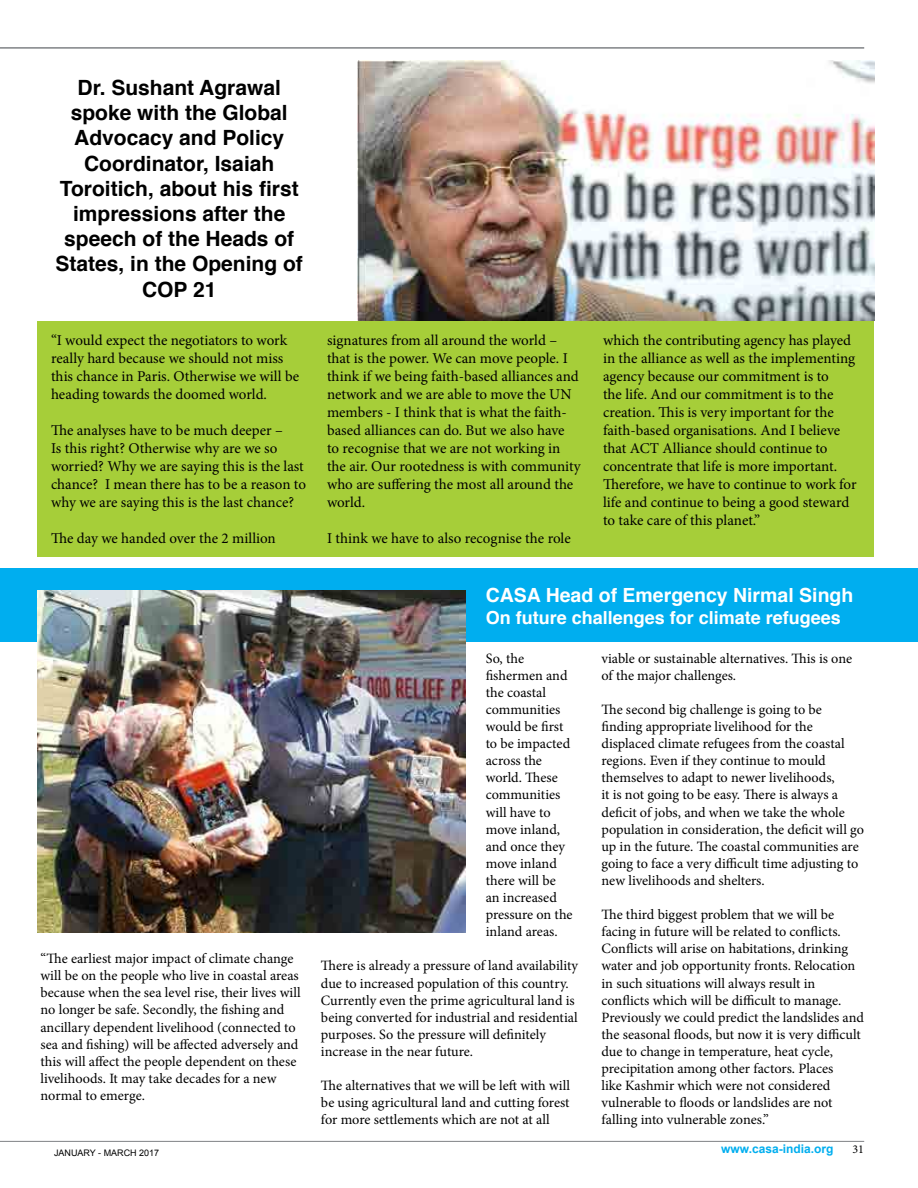
<style>
.page{position:relative;width:918px;height:1188px;background:#fff}
.page>*{position:absolute;margin:0;border:0;box-sizing:border-box;transform-origin:0 0}
.t1{font:700 21px/25.2px "Helvetica";color:#000;text-align:center}
.t2{font:700 19.5px "Helvetica";color:#fff}
.t3{font:700 18px "Helvetica";color:#fff}
.t4{font:15px/18px "Minion Pro";letter-spacing:-.005em;color:#000}
.t5{font:14.25px/17.1px "Minion Pro";color:#000}
.t6{font:700 12px "Arial";color:#00aeef}
.t7{font:12px "Minion Pro";color:#000}
.t8{font:9px "Arial";color:#000}
</style>
<div class="page">
<hr style="left:0;top:1141px;width:864px;height:1px;background:#808285">
<hr style="left:0;top:47px;width:864px;height:2px;background:#808285">
<div style="left:38px;top:321px;width:836px;height:236px;background:#a6ce39"></div>
<div style="left:0;top:568px;width:918px;height:74px;background:#00aeef"></div>
<img style="left:357px;top:60px;width:517px;height:260px">
<img style="left:38px;top:591px;width:427px;height:342px">
<h1 class="t1" style="left:56px;top:75px;width:249px">Dr. Sushant Agrawal spoke with the Global<br>Advocacy and Policy<br>Coordinator, Isaiah<br>Toroitich, about his first impressions after the speech of the Heads of<br>States, in the Opening of<br>COP 21</h1>
<p class="t4" style="left:51px;top:331px;width:250px">“I would expect the negotiators to work really hard because we should not miss this chance in Paris. Otherwise we will be heading towards the doomed world.</p>
<p class="t4" style="left:51px;top:421px;width:257px">The analyses have to be much deeper –<br>Is this right? Otherwise why are we so worried? Why we are saying this is the last chance? I mean there has to be a reason to why we are saying this is the last chance?</p>
<p class="t4" style="left:51px;top:529px;width:226px">The day we handed over the 2 million</p>
<p class="t4" style="left:327px;top:331px;width:255px">signatures from all around the world – that is the power. We can move people. I think if we being faith-based alliances and network and we are able to move the UN members - I think that is what the faith&shy;based alliances can do. But we also have<br>to recognise that we are not working in the air. Our rootedness is with community who are suffering the most all around the world.</p>
<p class="t4" style="left:327px;top:529px;width:245px">I think we have to also recognise the role</p>
<p class="t4" style="left:603px;top:331px;width:255px">which the contributing agency has played in the alliance as well as the implementing agency because our commitment is to<br>the life. And our commitment is to the creation. This is very important for the faith-based organisations. And I believe that ACT Alliance should continue to concentrate that life is more important.<br>Therefore, we have to continue to work for life and continue to being a good steward to take care of this planet.”</p>
<p class="t5" style="left:40px;top:950px;width:262px">“The earliest major impact of climate change will be on the people who live in coastal areas because when the sea level rise, their lives will no longer be safe. Secondly, the fishing and ancillary dependent livelihood (connected to sea and fishing) will be affected adversely and this will affect the people dependent on these livelihoods. It may take decades for a new normal to emerge.</p>
<h2 class="t2" style="left:486px;top:580px;width:369px">CASA Head of Emergency Nirmal Singh</h2>
<p class="t3" style="left:486px;top:603px;width:357px">On future challenges for climate refugees</p>
<p class="t5" style="left:486px;top:650px;width:88px">So, the fishermen and the coastal communities would be first to be impacted across the world. These communities will have to move inland, and once they move inland there will be an increased pressure on the inland areas.</p>
<p class="t5" style="left:321px;top:957px;width:259px">There is already a pressure of land availability due to increased population of this country.<br>Currently even the prime agricultural land is being converted for industrial and residential purposes. So the pressure will definitely increase in the near future.</p>
<p class="t5" style="left:321px;top:1077px;width:251px;text-align:justify">The alternatives that we will be left with will be using agricultural land and cutting forest for more settlements which are not at all</p>
<p class="t5" style="left:601px;top:650px;width:252px">viable or sustainable alternatives. This is one of the major challenges.</p>
<p class="t5" style="left:601px;top:701px;width:264px">The second big challenge is going to be finding appropriate livelihood for the displaced climate refugees from the coastal regions. Even if they continue to mould themselves to adapt to newer livelihoods,<br>it is not going to be easy. There is always a deficit of jobs, and when we take the whole population in consideration, the deficit will go up in the future. The coastal communities are going to face a very difficult time adjusting to new livelihoods and shelters.</p>
<p class="t5" style="left:601px;top:906px;width:264px">The third biggest problem that we will be facing in future will be related to conflicts.<br>Conflicts will arise on habitations, drinking water and job opportunity fronts. Relocation in such situations will always result in conflicts which will be difficult to manage.<br>Previously we could predict the landslides and the seasonal floods, but now it is very difficult due to change in temperature, heat cycle, precipitation among other factors. Places<br>like Kashmir which were not considered vulnerable to floods or landslides are not falling into vulnerable zones.”</p>
<p class="t8" style="left:54px;top:1146px;width:107px">JANUARY - MARCH 2017</p>
<p class="t6" style="left:721px;top:1141px;width:114px">www.casa-india.org</p>
<p class="t7" style="left:852px;top:1141px;width:13px">31</p>
</div>
